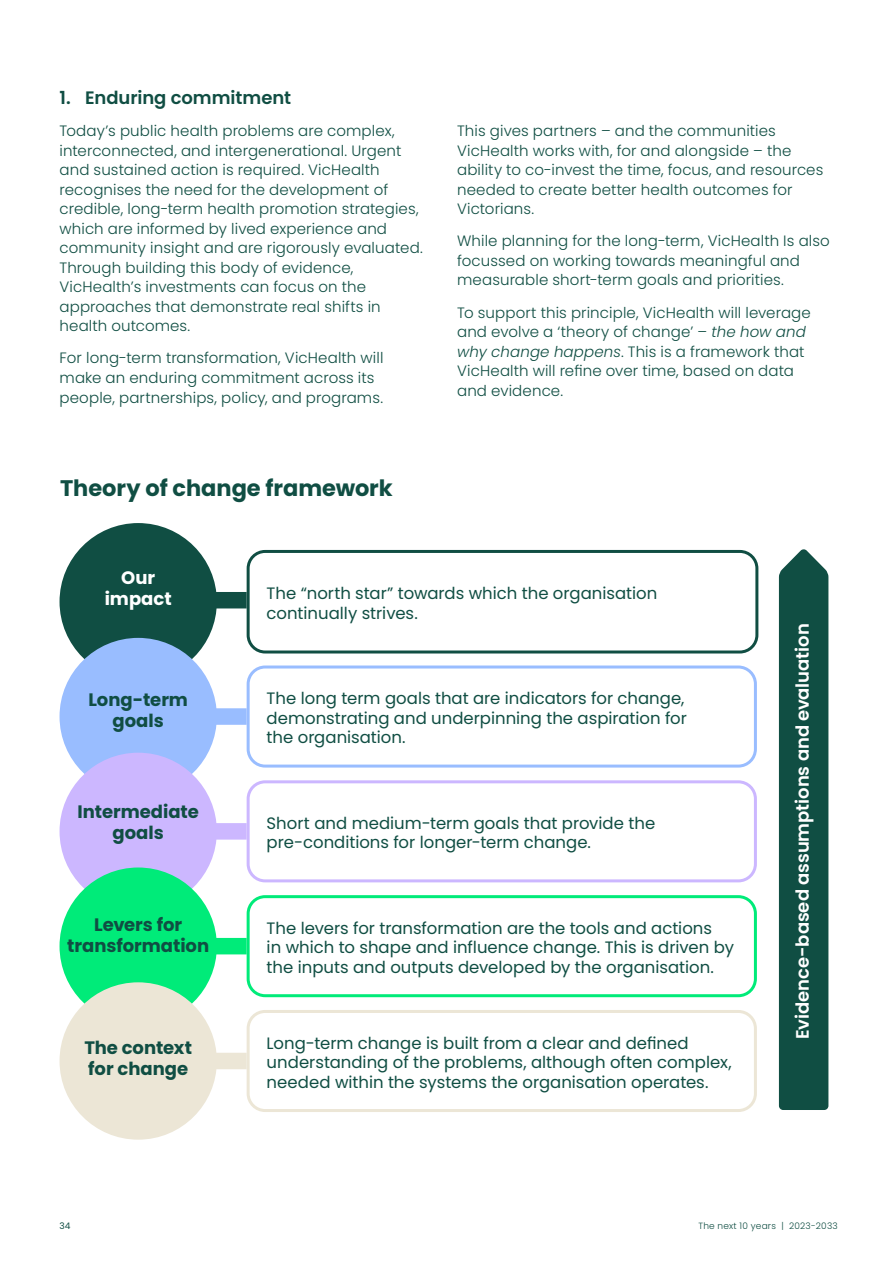
<style>
.page{position:relative;width:893px;height:1263px;background:#fff}
.page>*{position:absolute;margin:0;border:0;box-sizing:border-box;transform-origin:0 0}
.Heading_02{font:700 22.5px "Poppins";letter-spacing:-.005em;color:#104e43}
.Body{font:700 18px/21px "Poppins";color:#104e43;text-align:center}
.Body-2{font:600 18px "Poppins";letter-spacing:-.005em;color:#fff}
.Heading_03{font:600 18px "Poppins";letter-spacing:-.005em;color:#104e43}
.Body-3{font:700 18px/21px "Poppins";color:#fff;text-align:center}
.Body-4{font:16.5px/19.5px "Poppins";color:#104e43}
.Body-5{font:300 15px/19.5px "Poppins";letter-spacing:.01em;color:#104e43}
.t1{font:300 9px "Poppins";letter-spacing:.02em;color:#104e43}
.t2{font:9px "Poppins";color:#104e43}
.s1{font-style:italic}
</style>
<div class="page">
<div style="left:191px;top:592px;width:56px;height:16px;background:#104e43"></div>
<div style="left:191px;top:708px;width:56px;height:17px;background:#99bdff"></div>
<div style="left:191px;top:823px;width:56px;height:17px;background:#ccb7ff"></div>
<div style="left:191px;top:938px;width:56px;height:16px;background:#00eb79"></div>
<div style="left:191px;top:1053px;width:56px;height:16px;background:#ece6d6"></div>
<div style="left:247px;top:550px;width:511px;height:103px;border:3px solid #104e43;border-radius:17px"></div>
<div style="left:247px;top:1010px;width:510px;height:102px;border:3px solid #ece6d6;border-radius:17px"></div>
<div style="left:247px;top:895px;width:510px;height:102px;border:3px solid #00eb79;border-radius:17px"></div>
<div style="left:247px;top:780px;width:510px;height:102px;border:3px solid #ccb7ff;border-radius:17px"></div>
<div style="left:247px;top:665px;width:510px;height:102px;border:3px solid #99bdff;border-radius:17px"></div>
<div style="left:779px;top:549px;width:49px;height:561px;background:#104e43"></div>
<div style="left:60px;top:523px;width:157px;height:157px;background:#104e43;border-radius:50%"></div>
<div style="left:60px;top:638px;width:157px;height:157px;background:#99bdff;border-radius:50%"></div>
<div style="left:60px;top:753px;width:157px;height:157px;background:#ccb7ff;border-radius:50%"></div>
<div style="left:60px;top:867px;width:157px;height:158px;background:#00eb79;border-radius:50%"></div>
<div style="left:60px;top:982px;width:157px;height:158px;background:#ece6d6;border-radius:50%"></div>
<p class="Heading_03" style="left:60px;top:87px;width:233px">1. Enduring commitment</p>
<p class="Body-5" style="left:60px;top:121px;width:365px">Today’s public health problems are complex, interconnected, and intergenerational. Urgent and sustained action is required. VicHealth recognises the need for the development of credible, long-term health promotion strategies, which are informed by lived experience and community insight and are rigorously evaluated.<br>Through building this body of evidence, VicHealth’s investments can focus on the approaches that demonstrate real shifts in health outcomes.</p>
<p class="Body-5" style="left:60px;top:349px;width:325px">For long-term transformation, VicHealth will make an enduring commitment across its people, partnerships, policy, and programs.</p>
<p class="Heading_02" style="left:60px;top:475px;width:334px">Theory of change framework</p>
<p class="Body-5" style="left:457px;top:121px;width:368px">This gives partners – and the communities VicHealth works with, for and alongside – the ability to co-invest the time, focus, and resources needed to create better health outcomes for Victorians.</p>
<p class="Body-5" style="left:457px;top:232px;width:374px">While planning for the long-term, VicHealth Is also focussed on working towards meaningful and measurable short-term goals and priorities.</p>
<p class="Body-5" style="left:457px;top:303px;width:355px">To support this principle, VicHealth will leverage and evolve a ‘theory of change’ – <span class="s1">the how and why change happens</span>. This is a framework that VicHealth will refine over time, based on data and evidence.</p>
<p class="Body-3" style="left:105px;top:568px;width:68px">Our impact</p>
<p class="Body" style="left:88px;top:689px;width:101px">Long-term goals</p>
<p class="Body" style="left:77px;top:802px;width:123px">Intermediate goals</p>
<p class="Body" style="left:67px;top:914px;width:144px">Levers for transformation</p>
<p class="Body" style="left:84px;top:1038px;width:109px;text-align:left">The context for change</p>
<p class="Body-4" style="left:267px;top:584px;width:392px">The “north star” towards which the organisation continually strives.</p>
<p class="Body-4" style="left:267px;top:689px;width:422px">The long term goals that are indicators for change, demonstrating and underpinning the aspiration for the organisation.</p>
<p class="Body-4" style="left:267px;top:813px;width:390px">Short and medium-term goals that provide the pre-conditions for longer-term change.</p>
<p class="Body-4" style="left:267px;top:918px;width:469px">The levers for transformation are the tools and actions<br>in which to shape and influence change. This is driven by the inputs and outputs developed by the organisation.</p>
<p class="Body-4" style="left:267px;top:1033px;width:467px">Long-term change is built from a clear and defined understanding of the problems, although often complex, needed within the systems the organisation operates.</p>
<p class="Body-2" style="left:792px;top:1039px;width:417px;rotate:-90deg">Evidence-based assumptions and evaluation</p>
<p class="t2" style="left:60px;top:1220px;width:12px">34</p>
<p class="t1" style="left:698px;top:1220px;width:141px">The next 10 years | 2023-2033</p>
</div>
